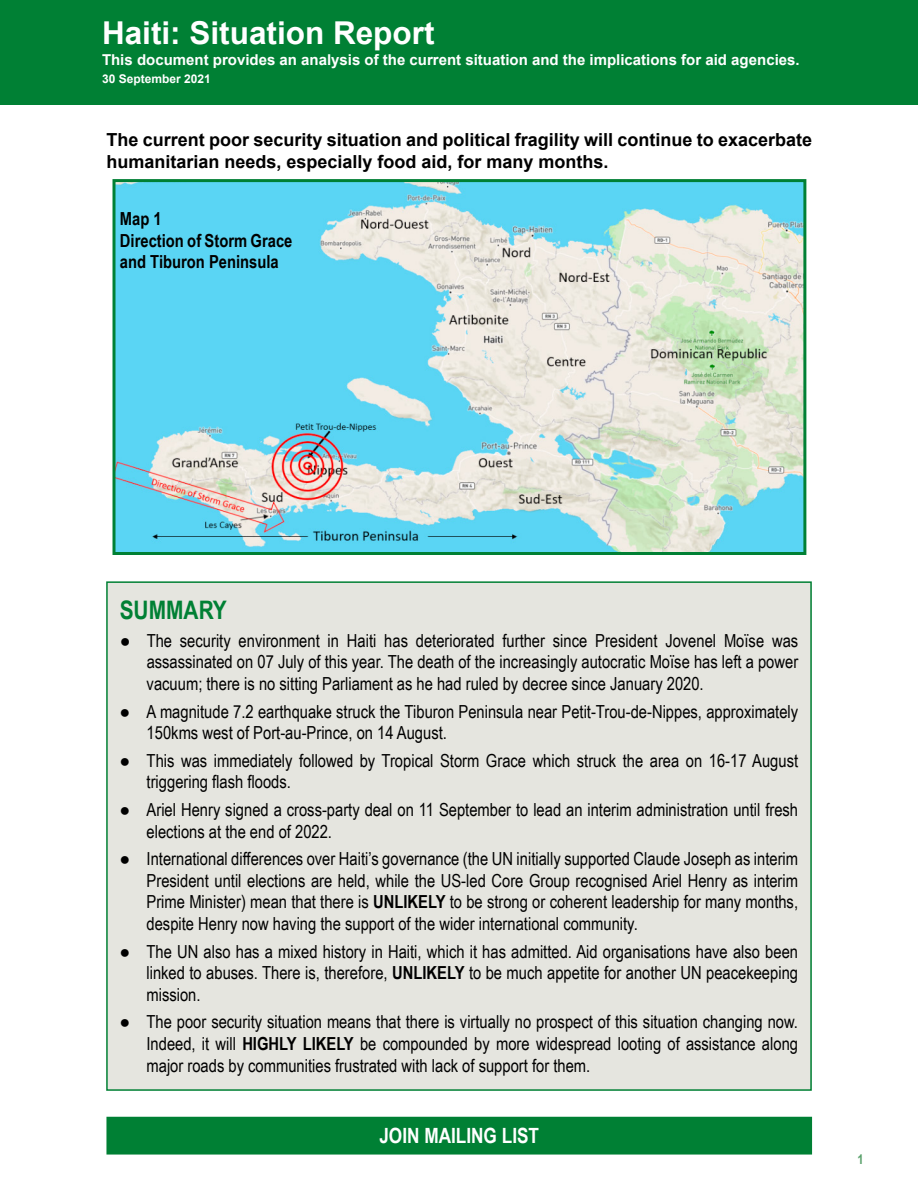
<style>
.page{position:relative;width:918px;height:1188px;background:#fff}
.page>*{position:absolute;margin:0;border:0;box-sizing:border-box;transform-origin:0 0}
.t1{font:700 31.5px "Arial";color:#fff}
.t2{font:700 25.5px "Arial Narrow";color:#008034}
.t3{font:700 21px "Arial Narrow";color:#fff}
.t4{font:18px/21.6px "Arial Narrow";color:#000;text-align:justify}
.t5{font:700 18px/21.6px "Arial";color:#000}
.t6{font:700 18px/21.6px "Arial Narrow";color:#000}
.t7{font:700 15px "Arial";color:#fff}
.t8{font:700 13.5px "Arial Narrow";color:#58a06a}
.t9{font:700 12px "Arial";color:#fff}
.s1{font-weight:700}
</style>
<div class="page">
<div style="left:0;top:0;width:918px;height:104px;background:#008034"></div>
<div style="left:107px;top:582px;width:704px;height:508px;background:#e5e5df"></div>
<div style="left:106px;top:581px;width:706px;height:510px;border:2px solid #008034"></div>
<img style="left:116px;top:183px;width:686px;height:368px">
<div style="left:112px;top:179px;width:694px;height:376px;border:3px solid #008034"></div>
<div style="left:107px;top:1118px;width:704px;height:36px;background:#008034"></div>
<div style="left:106px;top:1117px;width:706px;height:38px;border:2px solid #008034"></div>
<h1 class="t1" style="left:102px;top:11px;width:334px">Haiti: Situation Report</h1>
<p class="t7" style="left:102px;top:50px;width:699px">This document provides an analysis of the current situation and the implications for aid agencies.</p>
<p class="t9" style="left:102px;top:70px;width:110px">30 September 2021</p>
<p class="t5" style="left:106px;top:129px;width:707px">The current poor security situation and political fragility will continue to exacerbate humanitarian needs, especially food aid, for many months.</p>
<p class="t6" style="left:120px;top:207px;width:174px">Map 1<br>Direction of Storm Grace and Tiburon Peninsula</p>
<h2 class="t2" style="left:120px;top:591px;width:109px">SUMMARY</h2>
<p class="t4" style="left:147px;top:629px;width:653px;text-indent:-27px">● The security environment in Haiti has deteriorated further since President Jovenel Moïse was assassinated on 07 July of this year. The death of the increasingly autocratic Moïse has left a power vacuum; there is no sitting Parliament as he had ruled by decree since January 2020.</p>
<p class="t4" style="left:147px;top:700px;width:653px;text-indent:-27px">● A magnitude 7.2 earthquake struck the Tiburon Peninsula near Petit-Trou-de-Nippes, approximately<br>150kms west of Port-au-Prince, on 14 August.</p>
<p class="t4" style="left:147px;top:749px;width:653px;text-indent:-27px">● This was immediately followed by Tropical Storm Grace which struck the area on 16-17 August triggering flash floods.</p>
<p class="t4" style="left:147px;top:798px;width:653px;text-indent:-27px">● Ariel Henry signed a cross-party deal on 11 September to lead an interim administration until fresh elections at the end of 2022.</p>
<p class="t4" style="left:147px;top:847px;width:653px;text-indent:-27px">● International differences over Haiti’s governance (the UN initially supported Claude Joseph as interim President until elections are held, while the US-led Core Group recognised Ariel Henry as interim Prime Minister) mean that there is <span class="s1">UNLIKELY</span> to be strong or coherent leadership for many months, despite Henry now having the support of the wider international community.</p>
<p class="t4" style="left:147px;top:940px;width:653px;text-indent:-27px">● The UN also has a mixed history in Haiti, which it has admitted. Aid organisations have also been linked to abuses. There is, therefore, <span class="s1">UNLIKELY</span> to be much appetite for another UN peacekeeping mission.</p>
<p class="t4" style="left:146px;top:1011px;width:653px;text-indent:-27px">● The poor security situation means that there is virtually no prospect of this situation changing now.<br>Indeed, it will <span class="s1">HIGHLY LIKELY</span> be compounded by more widespread looting of assistance along major roads by communities frustrated with lack of support for them.</p>
<p class="t3" style="left:379px;top:1120px;width:161px">JOIN MAILING LIST</p>
<p class="t8" style="left:857px;top:1149px;width:8px">1</p>
</div>
